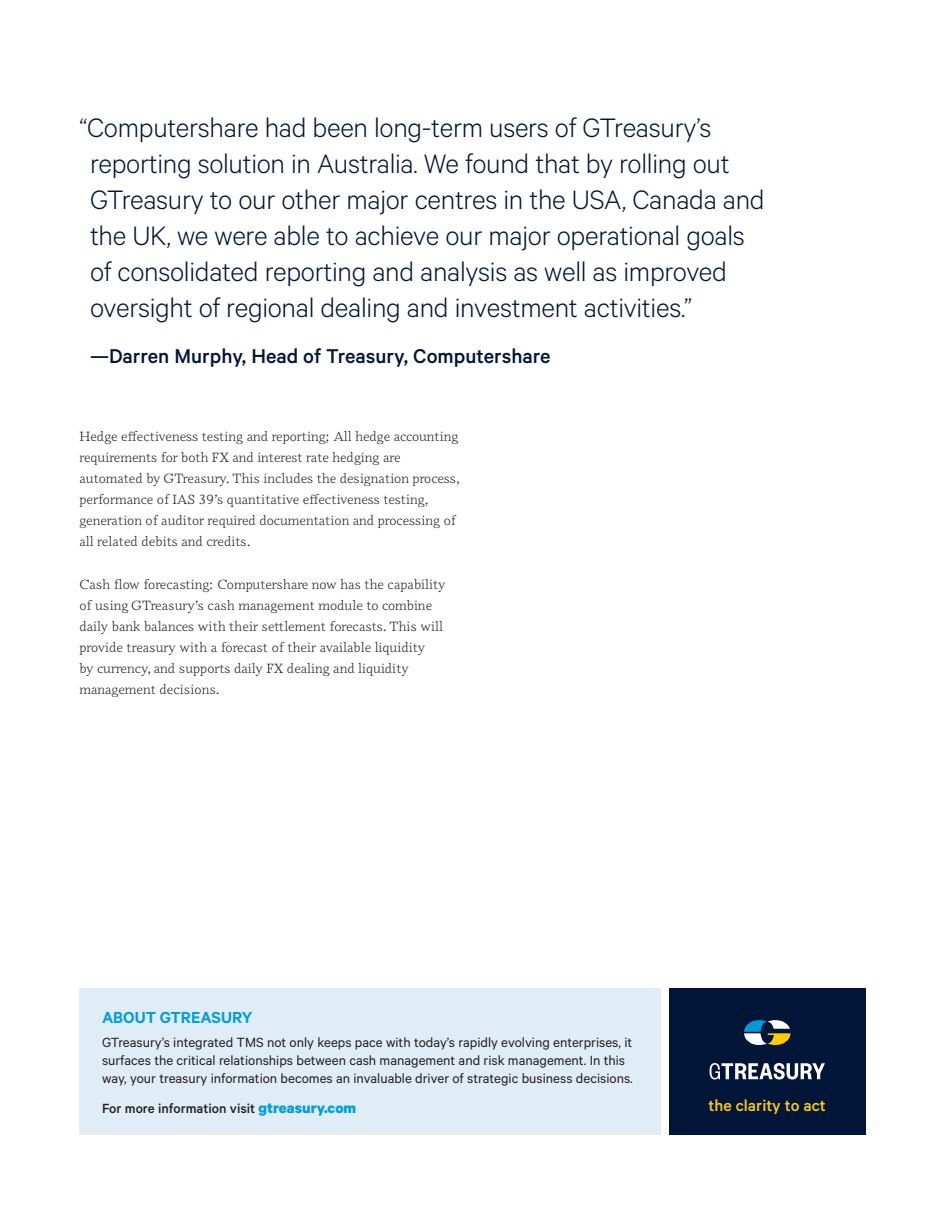
<style>
.page{position:relative;width:945px;height:1215px;background:#fff}
.page>*{position:absolute;margin:0;border:0;box-sizing:border-box;transform-origin:0 0}
.Back__Quote{font:300 30px/36px "Calibre";letter-spacing:-.01em;color:#001537}
.Back__Quote_Attribut{font:500 22.5px "Calibre";color:#001537}
.t1{font:500 18px "Calibre";color:#fece08}
.Back__About_Head{font:600 18px "Calibre";color:#009ede}
.Back__About_Text{font:15px/18px "Calibre";color:#231f20}
.Back__About_CTA{font:500 15px "Calibre";color:#231f20}
.Body_Copy{font:300 13.5px/21px "Odile";color:#231f20}
.s1{font-weight:700;font-size:16.5px;color:#009ede}
</style>
<div class="page">
<div style="left:669px;top:988px;width:197px;height:148px;background:#001537"></div>
<div style="left:80px;top:988px;width:582px;height:148px;background:#e1edf6"></div>
<svg style="left:710px;top:1063px;width:115px;height:17px"></svg>
<svg style="left:744px;top:1020px;width:46px;height:26px"></svg>
<p class="Back__Quote" style="left:90px;top:108px;width:676px;text-indent:-10px">“Computershare had been long-term users of GTreasury’s reporting solution in Australia. We found that by rolling out GTreasury to our other major centres in the USA, Canada and the UK, we were able to achieve our major operational goals of consolidated reporting and analysis as well as improved oversight of regional dealing and investment activities.”</p>
<p class="Back__Quote_Attribut" style="left:90px;top:343px;width:462px">—Darren Murphy, Head of Treasury, Computershare</p>
<p class="Body_Copy" style="left:80px;top:425px;width:382px">Hedge effectiveness testing and reporting; All hedge accounting requirements for both FX and interest rate hedging are automated by GTreasury. This includes the designation process, performance of IAS 39’s quantitative effectiveness testing, generation of auditor required documentation and processing of all related debits and credits.</p>
<p class="Body_Copy" style="left:80px;top:574px;width:368px">Cash flow forecasting: Computershare now has the capability of using GTreasury’s cash management module to combine daily bank balances with their settlement forecasts. This will provide treasury with a forecast of their available liquidity<br>by currency, and supports daily FX dealing and liquidity management decisions.</p>
<p class="Back__About_Head" style="left:102px;top:1007px;width:152px">ABOUT GTREASURY</p>
<p class="Back__About_Text" style="left:102px;top:1033px;width:532px">GTreasury’s integrated TMS not only keeps pace with today’s rapidly evolving enterprises, it surfaces the critical relationships between cash management and risk management. In this way, your treasury information becomes an invaluable driver of strategic business decisions.</p>
<p class="Back__About_CTA" style="left:102px;top:1099px;width:256px">For more information visit <span class="s1">gtreasury.com</span></p>
<h3 class="t1" style="left:709px;top:1095px;width:119px">the clarity to act</h3>
</div>
